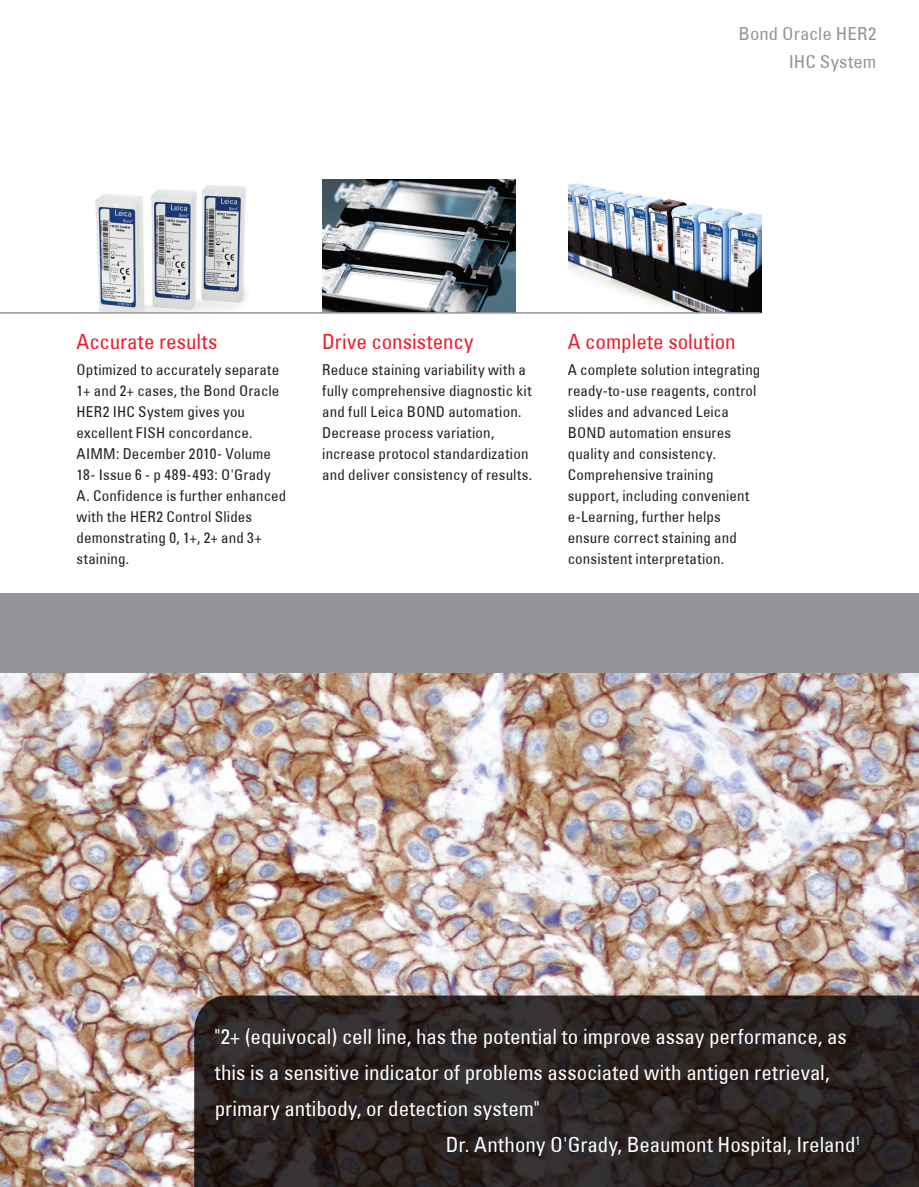
<style>
.page{position:relative;width:919px;height:1187px;background:#fff}
.page>*{position:absolute;margin:0;border:0;box-sizing:border-box;transform-origin:0 0}
.t1{font:21px "Univers Cond";color:#fff}
.t2{font:21px "Univers Cond";color:#ee1b2d}
.t3{font:18px/27.6px "Univers Cond";color:#939598;text-align:right;scale:1.04 1}
.t4{font:15px/21px "Univers Cond";letter-spacing:.01em;color:#231f20}
</style>
<div class="page">
<img style="left:0;top:673px;width:918px;height:513px">
<img style="left:569px;top:183px;width:192px;height:129px">
<img style="left:322px;top:179px;width:193px;height:133px">
<img style="left:95px;top:185px;width:151px;height:127px">
<svg style="left:194px;top:995px;width:724px;height:191px;background:#2b2423"></svg>
<div style="left:0;top:593px;width:918px;height:80px;background:#939598"></div>
<hr style="left:0;top:312px;width:760px;height:1px;background:#939598">
<p class="t3" style="left:738px;top:20px;width:134px">Bond Oracle HER2<br>IHC System</p>
<h1 class="t2" style="left:77px;top:328px;width:142px">Accurate results</h1>
<p class="t4" style="left:77px;top:358px;width:211px">Optimized to accurately separate<br>1+ and 2+ cases, the Bond Oracle<br>HER2 IHC System gives you excellent FISH concordance.<br>AIMM: December 2010- Volume<br>18- Issue 6 - p 489-493: O'Grady<br>A. Confidence is further enhanced with the HER2 Control Slides demonstrating 0, 1+, 2+ and 3+ staining.</p>
<h1 class="t2" style="left:322px;top:328px;width:153px">Drive consistency</h1>
<p class="t4" style="left:322px;top:358px;width:211px">Reduce staining variability with a fully comprehensive diagnostic kit and full Leica BOND automation.<br>Decrease process variation, increase protocol standardization and deliver consistency of results.</p>
<h1 class="t2" style="left:567px;top:328px;width:169px">A complete solution</h1>
<p class="t4" style="left:567px;top:358px;width:194px">A complete solution integrating ready-to-use reagents, control slides and advanced Leica<br>BOND automation ensures quality and consistency.<br>Comprehensive training support, including convenient e-Learning, further helps ensure correct staining and consistent interpretation.</p>
<h1 class="t1" style="left:215px;top:1022px;width:633px">"2+ (equivocal) cell line, has the potential to improve assay performance, as</h1>
<h1 class="t1" style="left:215px;top:1058px;width:616px">this is a sensitive indicator of problems associated with antigen retrieval,</h1>
<h1 class="t1" style="left:215px;top:1094px;width:326px">primary antibody, or detection system"</h1>
<h1 class="t1" style="left:446px;top:1130px;width:416px">Dr. Anthony O'Grady, Beaumont Hospital, Ireland<sup>1</sup></h1>
</div>
